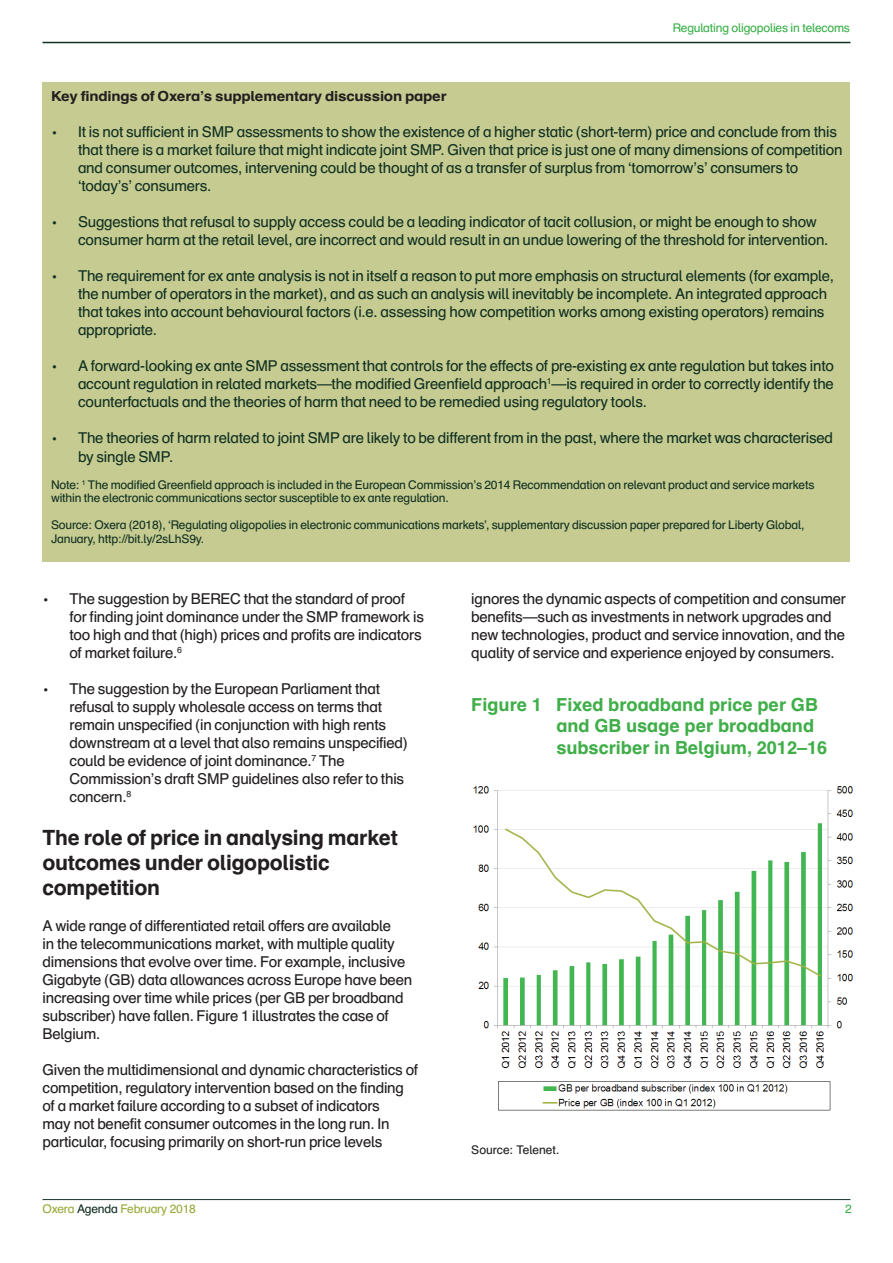
<style>
.page{position:relative;width:893px;height:1263px;background:#fff}
.page>*{position:absolute;margin:0;border:0;box-sizing:border-box;transform-origin:0 0}
.t1{font:700 21px/25.2px "Schulbuch Nord OT";letter-spacing:-.015em;color:#231f20}
.t2{font:700 18px/21.6px "Schulbuch Nord OT";color:#40ae49}
.t3{font:15px/18px "Schulbuch Nord OT";letter-spacing:-.015em;color:#133123}
.t4{font:15px/18px "Schulbuch Nord OT";letter-spacing:-.015em;color:#231f20}
.t5{font:700 13.8px "Schulbuch Nord OT";letter-spacing:-.015em;color:#231f20;scale:1.09 1}
.t6{font:12px/13.5px "Schulbuch Nord OT";letter-spacing:-.015em;color:#133123}
.t7{font:12px "Schulbuch Nord OT";letter-spacing:-.015em;color:#3ab049}
.t8{font:12px "Schulbuch Nord OT";letter-spacing:-.015em;color:#98aa3a}
.t9{font:12px "Schulbuch Nord OT";color:#231f20}
.s1{color:#133123}
</style>
<div class="page">
<hr style="left:43px;top:1199px;width:807px;height:1px;background:#133123">
<hr style="left:43px;top:42px;width:807px;height:1px;background:#133123">
<div style="left:43px;top:82px;width:807px;height:479px;background:#c6cc91"></div>
<img style="left:473px;top:786px;width:380px;height:325px">
<p class="t7" style="left:673px;top:20px;width:179px">Regulating oligopolies in telecoms</p>
<p class="t5" style="left:51px;top:88px;width:364px">Key findings of Oxera’s supplementary discussion paper</p>
<p class="t3" style="left:78px;top:123px;width:766px;text-indent:-27px">• It is not sufficient in SMP assessments to show the existence of a higher static (short-term) price and conclude from this that there is a market failure that might indicate joint SMP. Given that price is just one of many dimensions of competition and consumer outcomes, intervening could be thought of as a transfer of surplus from ‘tomorrow’s’ consumers to ‘today’s’ consumers.</p>
<p class="t3" style="left:78px;top:213px;width:752px;text-indent:-27px">• Suggestions that refusal to supply access could be a leading indicator of tacit collusion, or might be enough to show consumer harm at the retail level, are incorrect and would result in an undue lowering of the threshold for intervention.</p>
<p class="t3" style="left:78px;top:267px;width:757px;text-indent:-27px">• The requirement for ex ante analysis is not in itself a reason to put more emphasis on structural elements (for example, the number of operators in the market), and as such an analysis will inevitably be incomplete. An integrated approach that takes into account behavioural factors (i.e. assessing how competition works among existing operators) remains appropriate.</p>
<p class="t3" style="left:78px;top:357px;width:757px;text-align:justify;text-indent:-27px">• A forward-looking ex ante SMP assessment that controls for the effects of pre-existing ex ante regulation but takes into account regulation in related markets—the modified Greenfield approach<sup>1</sup>—is required in order to correctly identify the counterfactuals and the theories of harm that need to be remedied using regulatory tools.</p>
<p class="t3" style="left:78px;top:429px;width:756px;text-indent:-27px">• The theories of harm related to joint SMP are likely to be different from in the past, where the market was characterised by single SMP.</p>
<p class="t6" style="left:51px;top:478px;width:765px">Note: <sup>1</sup> The modified Greenfield approach is included in the European Commission’s 2014 Recommendation on relevant product and service markets within the electronic communications sector susceptible to ex ante regulation.</p>
<p class="t6" style="left:51px;top:518px;width:755px">Source: Oxera (2018), ‘Regulating oligopolies in electronic communications markets’, supplementary discussion paper prepared for Liberty Global,<br>January, http://bit.ly/2sLhS9y.</p>
<p class="t4" style="left:70px;top:590px;width:356px;text-indent:-27px">• The suggestion by BEREC that the standard of proof for finding joint dominance under the SMP framework is too high and that (high) prices and profits are indicators of market failure.<sup>6</sup></p>
<p class="t4" style="left:70px;top:680px;width:340px;text-indent:-27px">• The suggestion by the European Parliament that refusal to supply wholesale access on terms that remain unspecified (in conjunction with high rents downstream at a level that also remains unspecified) could be evidence of joint dominance.<sup>7</sup> The Commission’s draft SMP guidelines also refer to this concern.<sup>8</sup></p>
<h1 class="t1" style="left:43px;top:825px;width:357px">The role of price in analysing market outcomes under oligopolistic competition</h1>
<p class="t4" style="left:43px;top:917px;width:371px">A wide range of differentiated retail offers are available<br>in the telecommunications market, with multiple quality dimensions that evolve over time. For example, inclusive Gigabyte (GB) data allowances across Europe have been increasing over time while prices (per GB per broadband subscriber) have fallen. Figure 1 illustrates the case of Belgium.</p>
<p class="t4" style="left:43px;top:1061px;width:377px">Given the multidimensional and dynamic characteristics of competition, regulatory intervention based on the finding of a market failure according to a subset of indicators<br>may not benefit consumer outcomes in the long run. In particular, focusing primarily on short-run price levels</p>
<p class="t4" style="left:471px;top:590px;width:376px">ignores the dynamic aspects of competition and consumer benefits—such as investments in network upgrades and new technologies, product and service innovation, and the quality of service and experience enjoyed by consumers.</p>
<p class="t2" style="left:556px;top:694px;width:272px;text-indent:-85px">Figure 1 Fixed broadband price per GB and GB usage per broadband subscriber in Belgium, 2012–16</p>
<p class="t9" style="left:471px;top:1142px;width:90px">Source: Telenet.</p>
<p class="t8" style="left:43px;top:1201px;width:155px">Oxera <span class="s1">Agenda</span> February 2018</p>
<p class="t7" style="left:845px;top:1201px;width:8px">2</p>
</div>
